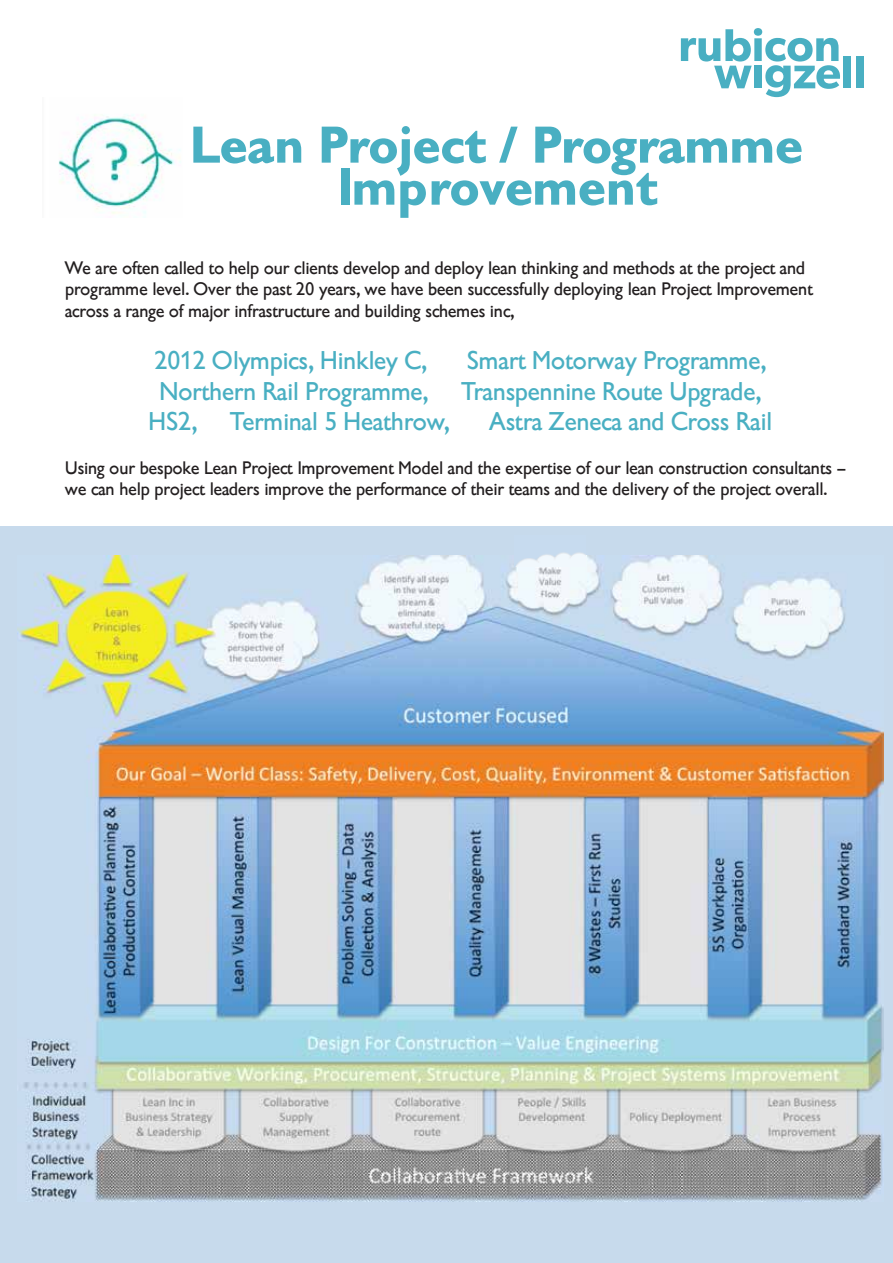
<style>
.page{position:relative;width:893px;height:1263px;background:#fff}
.page>*{position:absolute;margin:0;border:0;box-sizing:border-box;transform-origin:0 0}
.t1{font:700 51px/42px "Gibson";color:#49afc2;text-align:center}
.t2{font:25.5px "Gibson";color:#49afc2}
.t3{font:18px/21.6px "Gibson";color:#231f20}
</style>
<div class="page">
<div style="left:0;top:526px;width:893px;height:737px;background:#c7daec"></div>
<img style="left:17px;top:556px;width:867px;height:646px">
<svg style="left:681px;top:28px;width:159px;height:69px"></svg>
<div style="left:844px;top:57px;width:7px;height:31px;background:#49afc2"></div>
<div style="left:856px;top:57px;width:7px;height:31px;background:#49afc2"></div>
<img style="left:58px;top:114px;width:122px;height:104px">
<img style="left:515px;top:552px;width:71px;height:14px">
<h1 class="t1" style="left:191px;top:125px;width:614px">Lean Project / Programme<br>Improvement</h1>
<p class="t3" style="left:65px;top:257px;width:749px">We are often called to help our clients develop and deploy lean thinking and methods at the project and programme level. Over the past 20 years, we have been successfully deploying lean Project Improvement across a range of major infrastructure and building schemes inc,</p>
<h2 class="t2" style="left:155px;top:346px;width:274px">2012 Olympics, Hinkley C,</h2>
<h2 class="t2" style="left:467px;top:346px;width:301px">Smart Motorway Programme,</h2>
<h2 class="t2" style="left:160px;top:376px;width:270px">Northern Rail Programme,</h2>
<h2 class="t2" style="left:462px;top:376px;width:301px">Transpennine Route Upgrade,</h2>
<h2 class="t2" style="left:149px;top:407px;width:50px">HS2,</h2>
<h2 class="t2" style="left:231px;top:407px;width:221px">Terminal 5 Heathrow,</h2>
<h2 class="t2" style="left:490px;top:407px;width:284px">Astra Zeneca and Cross Rail</h2>
<p class="t3" style="left:65px;top:457px;width:782px">Using our bespoke Lean Project Improvement Model and the expertise of our lean construction consultants – we can help project leaders improve the performance of their teams and the delivery of the project overall.</p>
</div>
